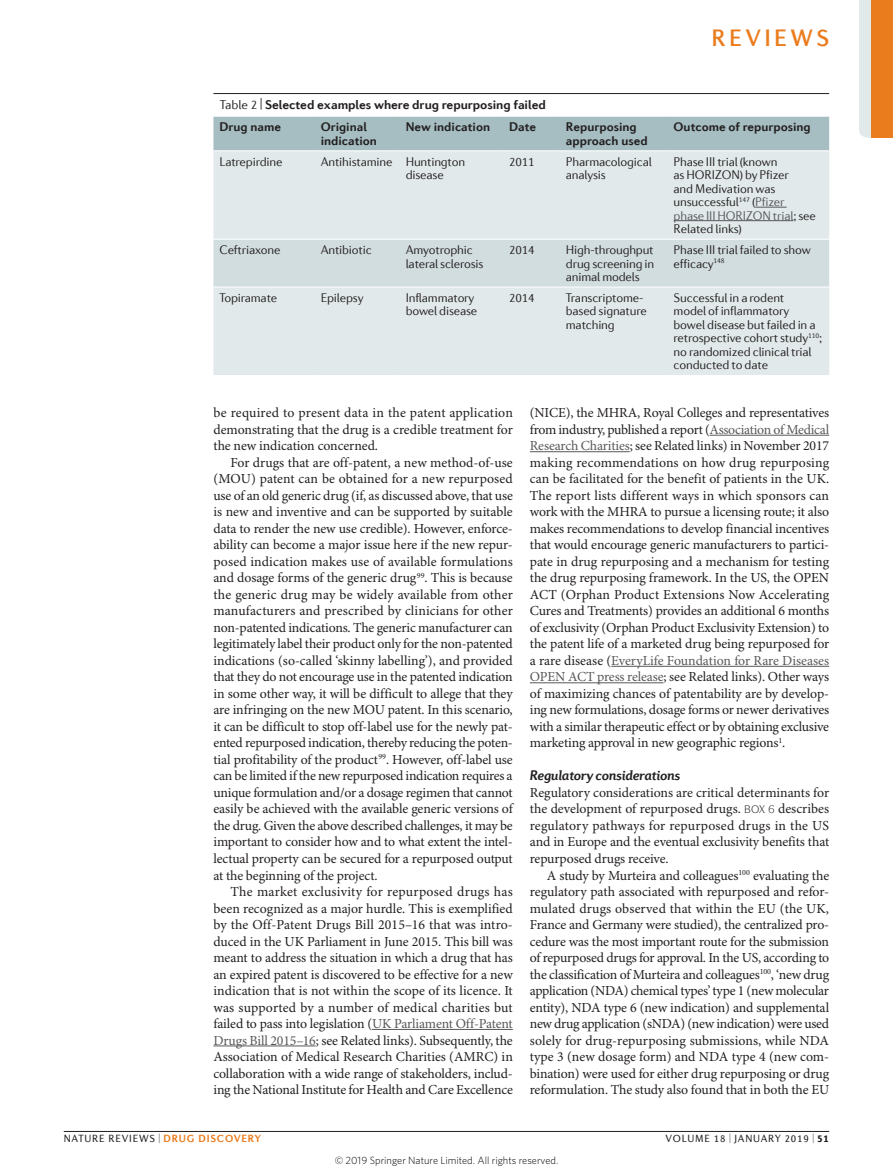
<style>
.page{position:relative;width:893px;height:1174px;background:#fff}
.page>*{position:absolute;margin:0;border:0;box-sizing:border-box;transform-origin:0 0}
.t1{font:500 24px "Diverda Sans Com";letter-spacing:.14em;color:#ea7c1d}
.Subhead_2{font:italic 700 14.1px "Diverda Sans Com";letter-spacing:-.02em;color:#231f20}
.Body_text{font:13.8px/16.5px "Minion Pro";letter-spacing:-.015em;color:#231f20;text-align:justify}
.Body_first{font:13.8px/16.5px "Minion Pro";letter-spacing:-.005em;color:#231f20;text-align:justify}
.Table_title{font:700 13.05px "Diverda Sans Com";letter-spacing:-.005em;color:#231f20}
.Table_text{font:300 12.75px/13.5px "Diverda Sans Com";letter-spacing:-.015em;color:#231f20}
.Table_col_head{font:700 12.75px/13.8px "Diverda Sans Com";color:#231f20}
.Table_text-2{font:12.75px/13.5px "Diverda Sans Com Light 2";letter-spacing:-.015em;color:#231f20}
.t2{font:10.5px "Diverda Sans Com";letter-spacing:.075em;color:#231f20}
.t3{font:300 10.5px "Whitney";color:#000}
.s1{font-family:"Diverda Sans Com Light 2";font-weight:400}
.s2{font-weight:300}
.s3{color:#57585a}
.s4{font-family:"Diverda Sans Com";font-weight:300}
.s5{font-weight:700;color:#ea7c1d}
.s6{font-weight:900}
</style>
<div class="page">
<hr style="left:64px;top:1131px;width:765px;height:1px;background:#231f20">
<hr style="left:372px;top:1029px;width:141px;height:1px;background:#57585a">
<hr style="left:213px;top:1045px;width:103px;height:1px;background:#57585a">
<hr style="left:710px;top:435px;width:119px;height:1px;background:#57585a">
<hr style="left:530px;top:451px;width:100px;height:1px;background:#57585a">
<hr style="left:611px;top:666px;width:218px;height:1px;background:#57585a">
<hr style="left:530px;top:682px;width:133px;height:1px;background:#57585a">
<hr style="left:213px;top:93px;width:616px;height:1px;background:#231f20">
<div style="left:213px;top:117px;width:616px;height:33px;background:#a6bec1"></div>
<div style="left:213px;top:151px;width:616px;height:224px;background:#e1e9ea"></div>
<div style="left:213px;top:240px;width:616px;height:47px;background:#d2dddf"></div>
<hr style="left:213px;top:239px;width:102px;height:1px;background:#fff">
<hr style="left:315px;top:239px;width:85px;height:1px;background:#fff">
<hr style="left:400px;top:239px;width:103px;height:1px;background:#fff">
<hr style="left:503px;top:239px;width:57px;height:1px;background:#fff">
<hr style="left:560px;top:239px;width:108px;height:1px;background:#fff">
<hr style="left:668px;top:239px;width:161px;height:1px;background:#fff">
<hr style="left:213px;top:287px;width:102px;height:1px;background:#fff">
<hr style="left:315px;top:287px;width:85px;height:1px;background:#fff">
<hr style="left:400px;top:287px;width:103px;height:1px;background:#fff">
<hr style="left:503px;top:287px;width:57px;height:1px;background:#fff">
<hr style="left:560px;top:287px;width:108px;height:1px;background:#fff">
<hr style="left:668px;top:287px;width:161px;height:1px;background:#fff">
<hr style="left:755px;top:207px;width:32px;height:1px;background:#57585a">
<hr style="left:674px;top:220px;width:119px;height:1px;background:#57585a">
<svg style="left:859px;top:0;width:13px;height:138px;background:#e2e0da"></svg>
<div style="left:872px;top:0;width:21px;height:138px;background:#ea7c1d"></div>
<h1 class="t1" style="left:711px;top:24px;width:119px">REVIEWS</h1>
<p class="Table_title" style="left:220px;top:97px;width:328px"><span class="s1">Table 2</span> <span class="s2">|</span> Selected examples where drug repurposing failed</p>
<p class="Table_col_head" style="left:219px;top:120px;width:63px">Drug name</p>
<p class="Table_col_head" style="left:321px;top:120px;width:58px">Original indication</p>
<p class="Table_col_head" style="left:406px;top:120px;width:86px">New indication</p>
<p class="Table_col_head" style="left:509px;top:120px;width:29px">Date</p>
<p class="Table_col_head" style="left:566px;top:120px;width:83px">Repurposing approach used</p>
<p class="Table_col_head" style="left:674px;top:120px;width:139px">Outcome of repurposing</p>
<p class="Table_text" style="left:219px;top:155px;width:65px">Latrepirdine</p>
<p class="Table_text" style="left:321px;top:155px;width:73px">Antihistamine</p>
<p class="Table_text" style="left:406px;top:155px;width:61px">Huntington disease</p>
<p class="Table_text-2" style="left:509px;top:155px;width:27px">2011</p>
<p class="Table_text" style="left:566px;top:155px;width:87px">Pharmacological analysis</p>
<p class="Table_text" style="left:674px;top:155px;width:144px"><span class="s1">Phase III trial (known<br></span>as HORIZON) by Pfizer<br>and Medivation was unsuccessful<sup>147</sup> (<span class="s3">Pfizer phase III HORIZON trial</span>; see<br>Related links)</p>
<p class="Table_text" style="left:219px;top:243px;width:63px">Ceftriaxone</p>
<p class="Table_text" style="left:321px;top:243px;width:53px">Antibiotic</p>
<p class="Table_text" style="left:406px;top:243px;width:79px">Amyotrophic lateral sclerosis</p>
<p class="Table_text-2" style="left:509px;top:243px;width:27px">2014</p>
<p class="Table_text" style="left:566px;top:243px;width:90px;text-align:justify">High-throughput drug screening in animal models</p>
<p class="Table_text-2" style="left:674px;top:243px;width:139px">Phase III trial failed to show <span class="s4">efficacy</span><sup>148</sup></p>
<p class="Table_text" style="left:219px;top:291px;width:59px">Topiramate</p>
<p class="Table_text" style="left:321px;top:291px;width:44px">Epilepsy</p>
<p class="Table_text" style="left:406px;top:291px;width:73px">Inflammatory bowel disease</p>
<p class="Table_text-2" style="left:509px;top:291px;width:27px">2014</p>
<p class="Table_text" style="left:566px;top:291px;width:83px">Transcriptome&shy;based signature matching</p>
<p class="Table_text" style="left:674px;top:291px;width:150px">Successful in a rodent<br>model of inflammatory bowel disease but failed in a retrospective cohort study<sup>110</sup>; no randomized clinical trial conducted to date</p>
<p class="Body_first" style="left:213px;top:405px;width:301px">be required to present data in the patent application demonstrating that the drug is a credible treatment for the new indication concerned.</p>
<p class="Body_text" style="left:213px;top:455px;width:301px;text-indent:17px">For drugs that are off-patent, a new method-of-use (MOU) patent can be obtained for a new repurposed use of an old generic drug (if, as discussed above, that use is new and inventive and can be supported by suitable data to render the new use credible). However, enforce‑ ability can become a major issue here if the new repur‑ posed indication makes use of available formulations and dosage forms of the generic drug<sup>99</sup>. This is because the generic drug may be widely available from other manufacturers and prescribed by clinicians for other non-patented indications. The generic manufacturer can legitimately label their product only for the non-patented indications (so‑called ‘skinny labelling’), and provided that they do not encourage use in the patented indication in some other way, it will be difficult to allege that they are infringing on the new MOU patent. In this scenario, it can be difficult to stop off-label use for the newly pat‑ ented repurposed indication, thereby reducing the poten‑ tial profitability of the product<sup>99</sup>. However, off-label use can be limited if the new repurposed indication requires a unique formulation and/or a dosage regimen that cannot easily be achieved with the available generic versions of the drug. Given the above described challenges, it may be important to consider how and to what extent the intel‑ lectual property can be secured for a repurposed output at the beginning of the project.</p>
<p class="Body_text" style="left:213px;top:884px;width:301px;text-indent:17px">The market exclusivity for repurposed drugs has been recognized as a major hurdle. This is exemplified by the Off-Patent Drugs Bill 2015–16 that was intro‑ duced in the UK Parliament in June 2015. This bill was meant to address the situation in which a drug that has an expired patent is discovered to be effective for a new indication that is not within the scope of its licence. It was supported by a number of medical charities but failed to pass into legislation (<span class="s3">UK Parliament Off-Patent Drugs Bill 2015–16</span>; see Related links). Subsequently, the Association of Medical Research Charities (AMRC) in collaboration with a wide range of stakeholders, includ‑ ing the National Institute for Health and Care Excellence</p>
<p class="Body_text" style="left:530px;top:405px;width:301px">(NICE), the MHRA, Royal Colleges and representatives from industry, published a report (<span class="s3">Association of Medical Research Charities</span>; see Related links) in November 2017 making recommendations on how drug repurposing can be facilitated for the benefit of patients in the UK.<br>The report lists different ways in which sponsors can work with the MHRA to pursue a licensing route; it also makes recommendations to develop financial incentives that would encourage generic manufacturers to partici‑ pate in drug repurposing and a mechanism for testing the drug repurposing framework. In the US, the OPEN ACT (Orphan Product Extensions Now Accelerating Cures and Treatments) provides an additional 6 months of exclusivity (Orphan Product Exclusivity Extension) to the patent life of a marketed drug being repurposed for a rare disease (<span class="s3">EveryLife Foundation for Rare Diseases OPEN ACT press release</span>; see Related links). Other ways of maximizing chances of patentability are by develop‑ ing new formulations, dosage forms or newer derivatives with a similar therapeutic effect or by obtaining exclusive marketing approval in new geographic regions<sup>1</sup>.</p>
<p class="Subhead_2" style="left:530px;top:767px;width:152px">Regulatory considerations</p>
<p class="Body_first" style="left:530px;top:785px;width:301px">Regulatory considerations are critical determinants for the development of repurposed drugs.</p>
<p class="Body_first" style="left:530px;top:801px;width:301px;text-indent:248px">describes regulatory pathways for repurposed drugs in the US and in Europe and the eventual exclusivity benefits that repurposed drugs receive.</p>
<p class="Body_text" style="left:530px;top:867px;width:301px;text-indent:17px">A study by Murteira and colleagues<sup>100</sup> evaluating the regulatory path associated with repurposed and refor‑ mulated drugs observed that within the EU (the UK, France and Germany were studied), the centralized pro‑ cedure was the most important route for the submission of repurposed drugs for approval. In the US, according to the classification of Murteira and colleagues<sup>100</sup>, ‘new drug application (NDA) chemical types’ type 1 (new molecular entity), NDA type 6 (new indication) and supplemental new drug application (sNDA) (new indication) were used solely for drug-repurposing submissions, while NDA type 3 (new dosage form) and NDA type 4 (new com‑ bination) were used for either drug repurposing or drug reformulation. The study also found that in both the EU</p>
<p class="t2" style="left:64px;top:1132px;width:199px">NATURE REVIEWS | <span class="s5">DRUG DISCOVERY</span></p>
<p class="t2" style="left:665px;top:1132px;width:165px">VOLUME 18 | JANUARY 2019 | <span class="s6">51</span></p>
<p class="t3" style="left:335px;top:1153px;width:225px">© 2019 Springer Nature Limited. All rights reserved.</p>
</div>
